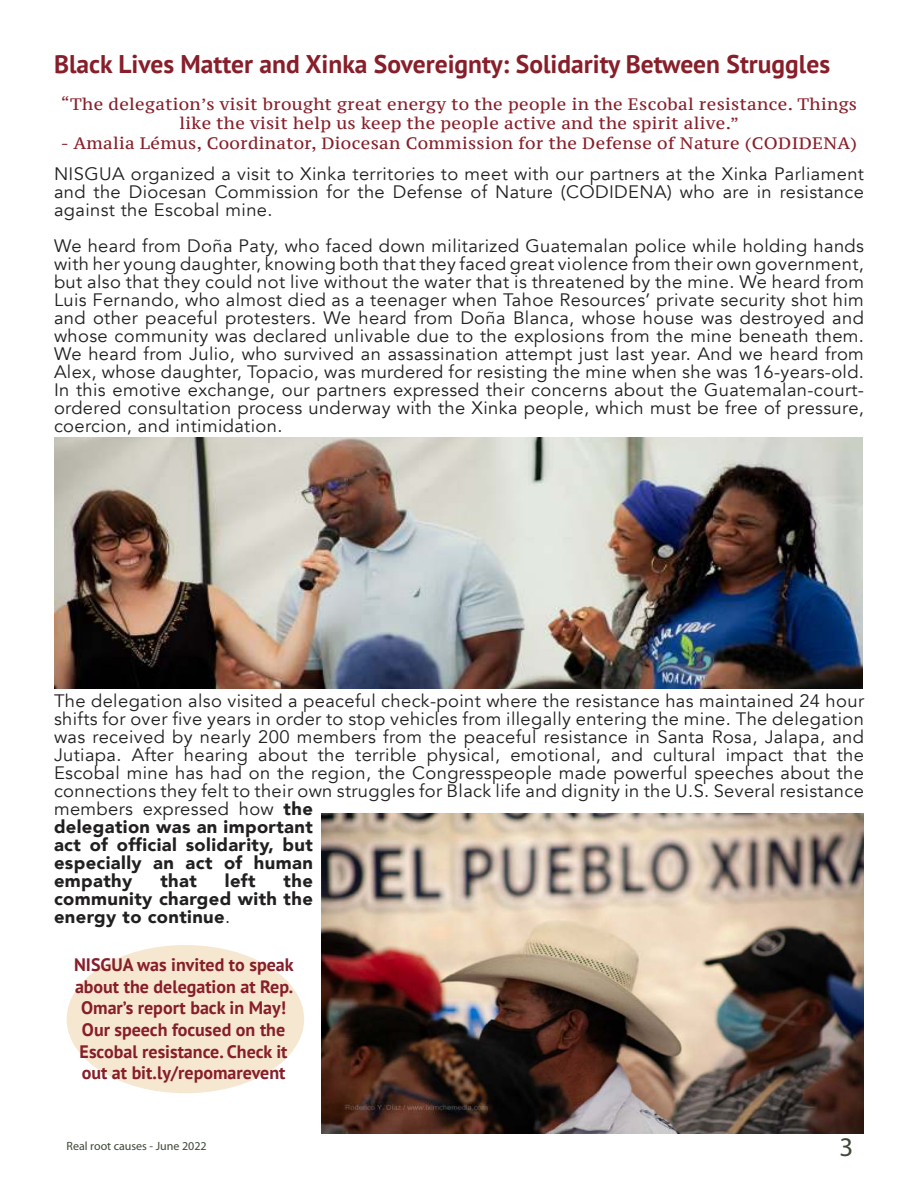
<style>
.page{position:relative;width:918px;height:1188px;background:#fff}
.page>*{position:absolute;margin:0;border:0;box-sizing:border-box;transform-origin:0 0}
.t1{font:27px "Myriad Pro";color:#3e4937}
.t2{font:700 25.5px "PT Sans";color:#871e29}
.t3{font:18px/18px "Avenir";letter-spacing:.02em;color:#221f1f;text-align:justify}
.t4{font:700 18px/21.6px "PT Sans";color:#871e29;text-align:center}
.t5{font:900 18px/18px "Avenir";letter-spacing:.02em;color:#221f1f;text-align:justify}
.t6{font:16.5px/19.5px "PT Serif Caption";letter-spacing:.02em;color:#871e29;text-align:center}
.t7{font:12px "Myriad Pro";color:#3e4937}
.s1{font-weight:900}
.s2{font-weight:400}
</style>
<div class="page">
<img style="left:54px;top:437px;width:809px;height:251px">
<img style="left:322px;top:813px;width:542px;height:321px">
<div style="left:67px;top:945px;width:237px;height:148px;background:#f6e7d1;border-radius:50%"></div>
<h2 class="t2" style="left:54px;top:55px;width:778px">Black Lives Matter and Xinka Sovereignty: Solidarity Between Struggles</h2>
<p class="t6" style="left:61px;top:95px;width:798px">“The delegation’s visit brought great energy to the people in the Escobal resistance. Things like the visit help us keep the people active and the spirit alive.”</p>
<p class="t6" style="left:61px;top:134px;width:798px">- Amalia Lémus, Coordinator, Diocesan Commission for the Defense of Nature (CODIDENA)</p>
<p class="t3" style="left:54px;top:166px;width:812px">NISGUA organized a visit to Xinka territories to meet with our partners at the Xinka Parliament and the Diocesan Commission for the Defense of Nature (CODIDENA) who are in resistance against the Escobal mine.</p>
<p class="t3" style="left:54px;top:238px;width:812px">We heard from Doña Paty, who faced down militarized Guatemalan police while holding hands with her young daughter, knowing both that they faced great violence from their own government, but also that they could not live without the water that is threatened by the mine. We heard from Luis Fernando, who almost died as a teenager when Tahoe Resources’ private security shot him and other peaceful protesters. We heard from Doña Blanca, whose house was destroyed and whose community was declared unlivable due to the explosions from the mine beneath them.<br>We heard from Julio, who survived an assassination attempt just last year. And we heard from Alex, whose daughter, Topacio, was murdered for resisting the mine when she was 16-years-old.<br>In this emotive exchange, our partners expressed their concerns about the Guatemalan-court&shy;ordered consultation process underway with the Xinka people, which must be free of pressure, coercion, and intimidation.</p>
<p class="t3" style="left:54px;top:694px;width:812px;text-align:left">The delegation also visited a peaceful check-point where the resistance has maintained 24 hour shifts for over five years in order to stop vehicles from illegally entering the mine. The delegation was received by nearly 200 members from the peaceful resistance in Santa Rosa, Jalapa, and Jutiapa. After hearing about the terrible physical, emotional, and cultural impact that the Escobal mine has had on the region, the Congresspeople made powerful speeches about the connections they felt to their own struggles for Black life and dignity in the U.S. Several resistance members expressed how <span class="s1">the<br>delegation was an important<br>act of official solidarity, but<br>especially an act of human<br>empathy</span></p>
<p class="t5" style="left:160px;top:874px;width:38px">that</p>
<p class="t5" style="left:225px;top:874px;width:32px">left</p>
<p class="t5" style="left:54px;top:874px;width:260px;text-indent:230px">the community charged with the energy to continue<span class="s2">.</span></p>
<p class="t4" style="left:74px;top:956px;width:221px">NISGUA was invited to speak about the delegation at Rep.<br>Omar’s report back in May!<br>Our speech focused on the<br>Escobal resistance. Check it out at bit.ly/repomarevent</p>
<p class="t7" style="left:67px;top:1139px;width:142px">Real root causes - June 2022</p>
<h1 class="t1" style="left:839px;top:1131px;width:15px">3</h1>
</div>
